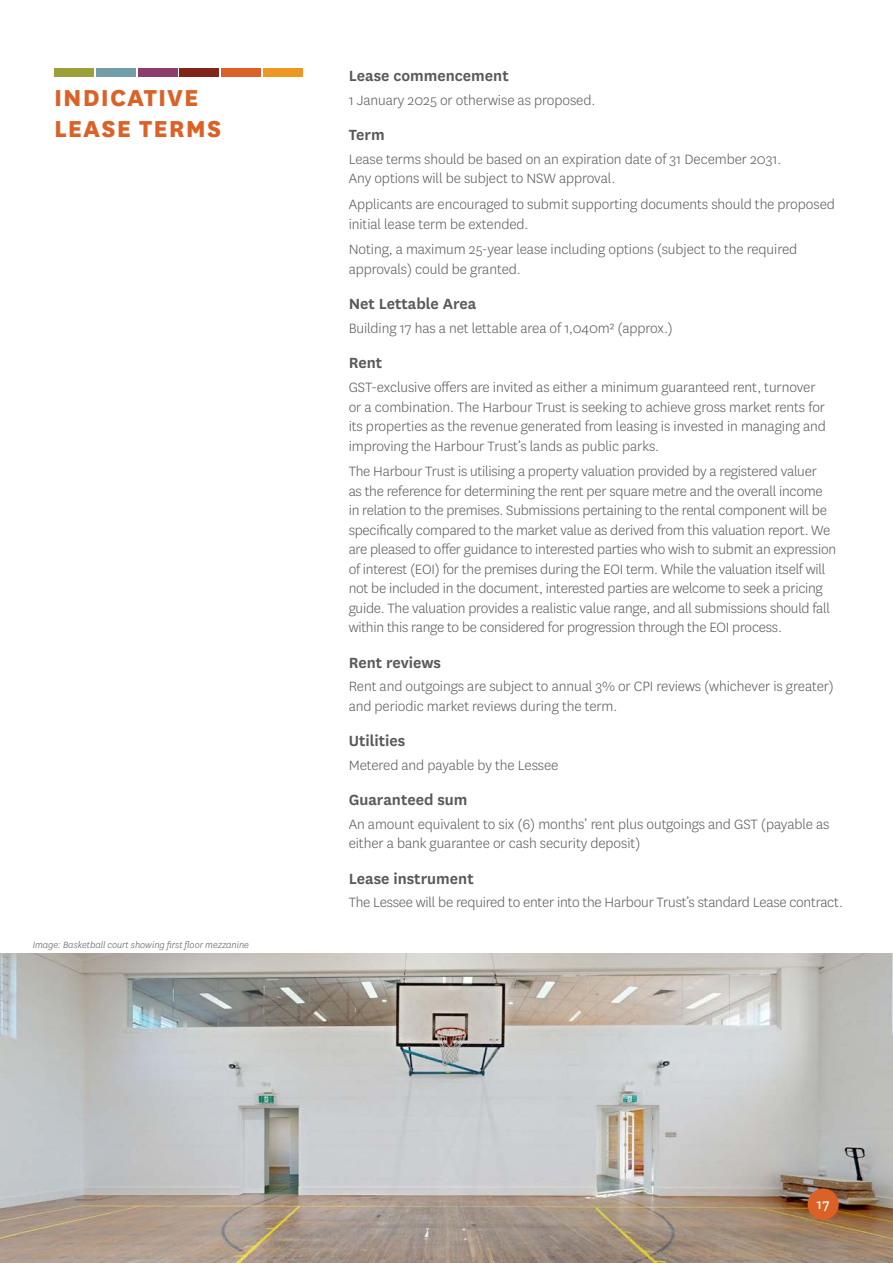
<style>
.page{position:relative;width:893px;height:1263px;background:#fff}
.page>*{position:absolute;margin:0;border:0;box-sizing:border-box;transform-origin:0 0}
.t1{font:800 27px/31.5px "National";letter-spacing:.04em;color:#db6127}
.t2{font:600 17.25px "National";color:#58595b}
.t3{font:300 15.75px/19.5px "National";letter-spacing:-.01em;color:#58595b}
.t4{font:15.75px "National";color:#fff}
.t5{font:italic 300 10.5px "National";color:#58595b}
</style>
<div class="page">
<img style="left:0;top:953px;width:893px;height:310px">
<div style="left:807px;top:1188px;width:32px;height:32px;background:#db6127;border-radius:50%"></div>
<div style="left:54px;top:68px;width:40px;height:9px;background:#9ba039"></div>
<div style="left:96px;top:68px;width:40px;height:9px;background:#719ea8"></div>
<div style="left:138px;top:68px;width:39px;height:9px;background:#8b3d6d"></div>
<div style="left:180px;top:68px;width:39px;height:9px;background:#812518"></div>
<div style="left:221px;top:68px;width:40px;height:9px;background:#db6127"></div>
<div style="left:263px;top:68px;width:39px;height:9px;background:#ec9822"></div>
<h1 class="t1" style="left:54px;top:80px;width:169px">INDICATIVE<br>LEASE TERMS</h1>
<p class="t5" style="left:33px;top:938px;width:218px">Image: Basketball court showing first floor mezzanine</p>
<p class="t2" style="left:349px;top:64px;width:162px">Lease commencement</p>
<p class="t3" style="left:349px;top:90px;width:248px">1 January 2025 or otherwise as proposed.</p>
<p class="t2" style="left:349px;top:123px;width:37px">Term</p>
<p class="t3" style="left:349px;top:149px;width:434px">Lease terms should be based on an expiration date of 31 December 2031.<br>Any options will be subject to NSW approval.</p>
<p class="t3" style="left:349px;top:194px;width:488px">Applicants are encouraged to submit supporting documents should the proposed initial lease term be extended.</p>
<p class="t3" style="left:349px;top:239px;width:450px">Noting, a maximum 25-year lease including options (subject to the required approvals) could be granted.</p>
<p class="t2" style="left:349px;top:292px;width:129px">Net Lettable Area</p>
<p class="t3" style="left:349px;top:318px;width:326px">Building 17 has a net lettable area of 1,040m² (approx.)</p>
<p class="t2" style="left:349px;top:351px;width:35px">Rent</p>
<p class="t3" style="left:349px;top:377px;width:479px">GST-exclusive offers are invited as either a minimum guaranteed rent, turnover or a combination. The Harbour Trust is seeking to achieve gross market rents for its properties as the revenue generated from leasing is invested in managing and improving the Harbour Trust’s lands as public parks.</p>
<p class="t3" style="left:349px;top:461px;width:489px">The Harbour Trust is utilising a property valuation provided by a registered valuer<br>as the reference for determining the rent per square metre and the overall income in relation to the premises. Submissions pertaining to the rental component will be specifically compared to the market value as derived from this valuation report. We are pleased to offer guidance to interested parties who wish to submit an expression of interest (EOI) for the premises during the EOI term. While the valuation itself will not be included in the document, interested parties are welcome to seek a pricing guide. The valuation provides a realistic value range, and all submissions should fall within this range to be considered for progression through the EOI process.</p>
<p class="t2" style="left:349px;top:650px;width:94px">Rent reviews</p>
<p class="t3" style="left:349px;top:676px;width:487px">Rent and outgoings are subject to annual 3% or CPI reviews (whichever is greater) and periodic market reviews during the term.</p>
<p class="t2" style="left:349px;top:729px;width:58px">Utilities</p>
<p class="t3" style="left:349px;top:755px;width:211px">Metered and payable by the Lessee</p>
<p class="t2" style="left:349px;top:788px;width:120px">Guaranteed sum</p>
<p class="t3" style="left:349px;top:814px;width:482px">An amount equivalent to six (6) months’ rent plus outgoings and GST (payable as either a bank guarantee or cash security deposit)</p>
<p class="t2" style="left:349px;top:866px;width:127px">Lease instrument</p>
<p class="t3" style="left:349px;top:892px;width:496px">The Lessee will be required to enter into the Harbour Trust’s standard Lease contract.</p>
<p class="t4" style="left:816px;top:1193px;width:15px">17</p>
</div>
